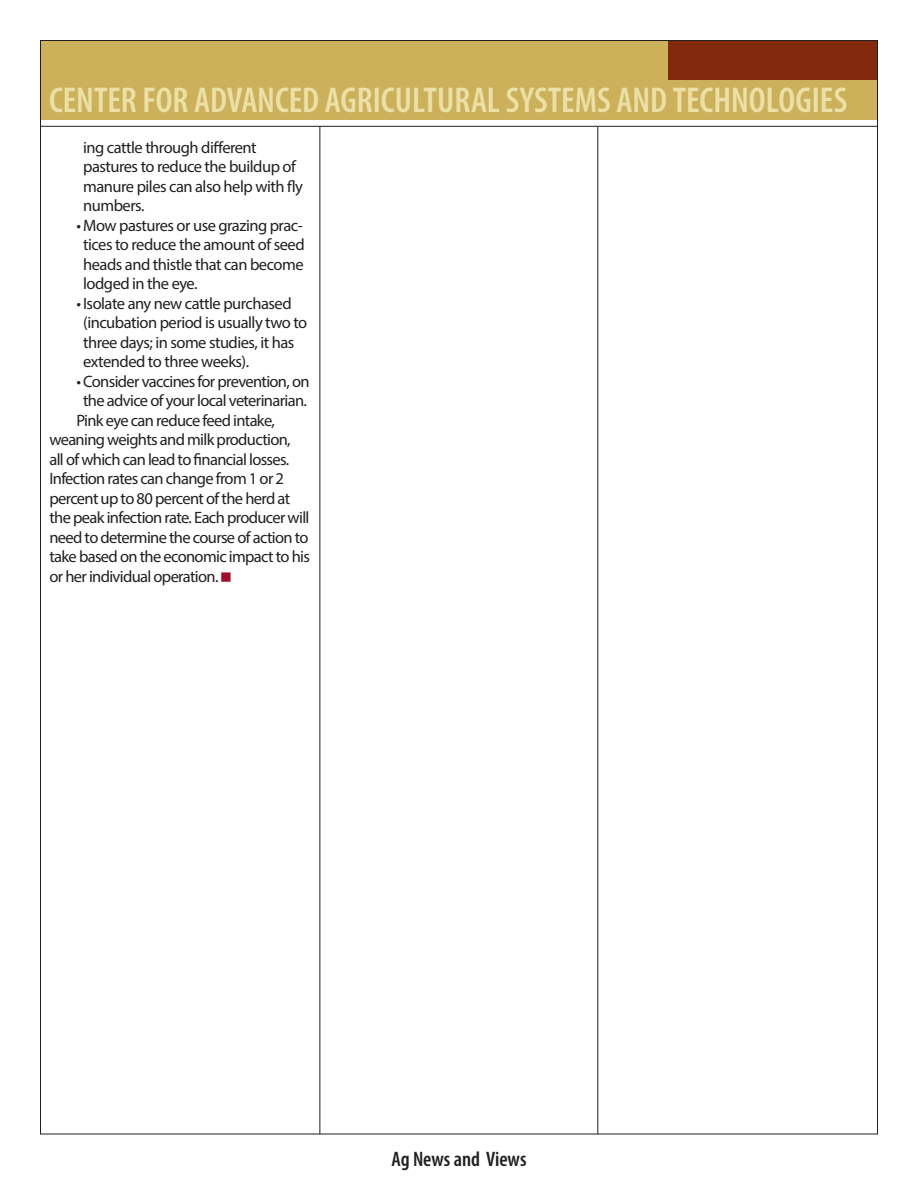
<style>
.page{position:relative;width:918px;height:1188px;background:#fff}
.page>*{position:absolute;margin:0;border:0;box-sizing:border-box;transform-origin:0 0}
.t1{font:600 condensed 36px "Myriad Pro";color:#ebe1a8}
.t2{font:600 condensed 21px "Myriad Pro";color:#231f20}
.Body_Text-1st_Paragr{font:16.5px/19.5px "Myriad Pro";letter-spacing:-.04em;color:#231f20}
</style>
<div class="page">
<div style="left:40px;top:40px;width:837px;height:80px;background:#ccb15a"></div>
<div style="left:669px;top:40px;width:208px;height:40px;background:#83290e"></div>
<hr style="left:40px;top:126px;width:838px;height:1px;background:#231f20">
<hr style="left:597px;top:127px;width:1px;height:1007px;background:#231f20">
<hr style="left:320px;top:126px;width:1px;height:1008px;background:#231f20">
<p class="t1" style="left:49px;top:78px;width:800px">CENTER FOR ADVANCED AGRICULTURAL SYSTEMS AND TECHNOLOGIES</p>
<p class="Body_Text-1st_Paragr" style="left:83px;top:137px;width:221px">ing cattle through different pastures to reduce the buildup of manure piles can also help with fly numbers.</p>
<p class="Body_Text-1st_Paragr" style="left:83px;top:215px;width:223px;text-align:justify;text-indent:-7px">• Mow pastures or use grazing prac&shy;tices to reduce the amount of seed heads and thistle that can become lodged in the eye.</p>
<p class="Body_Text-1st_Paragr" style="left:83px;top:293px;width:226px;text-indent:-7px">• Isolate any new cattle purchased (incubation period is usually two to three days; in some studies, it has extended to three weeks).</p>
<p class="Body_Text-1st_Paragr" style="left:76px;top:371px;width:235px;text-align:center">• Consider vaccines for prevention, on the advice of your local veterinarian.</p>
<p class="Body_Text-1st_Paragr" style="left:49px;top:410px;width:262px;text-indent:27px">Pink eye can reduce feed intake, weaning weights and milk production,<br>all of which can lead to financial losses.<br>Infection rates can change from 1 or 2 percent up to 80 percent of the herd at the peak infection rate. Each producer will need to determine the course of action to take based on the economic impact to his or her individual operation.</p>
<p class="t2" style="left:391px;top:1146px;width:137px">Ag News and Views</p>
</div>
